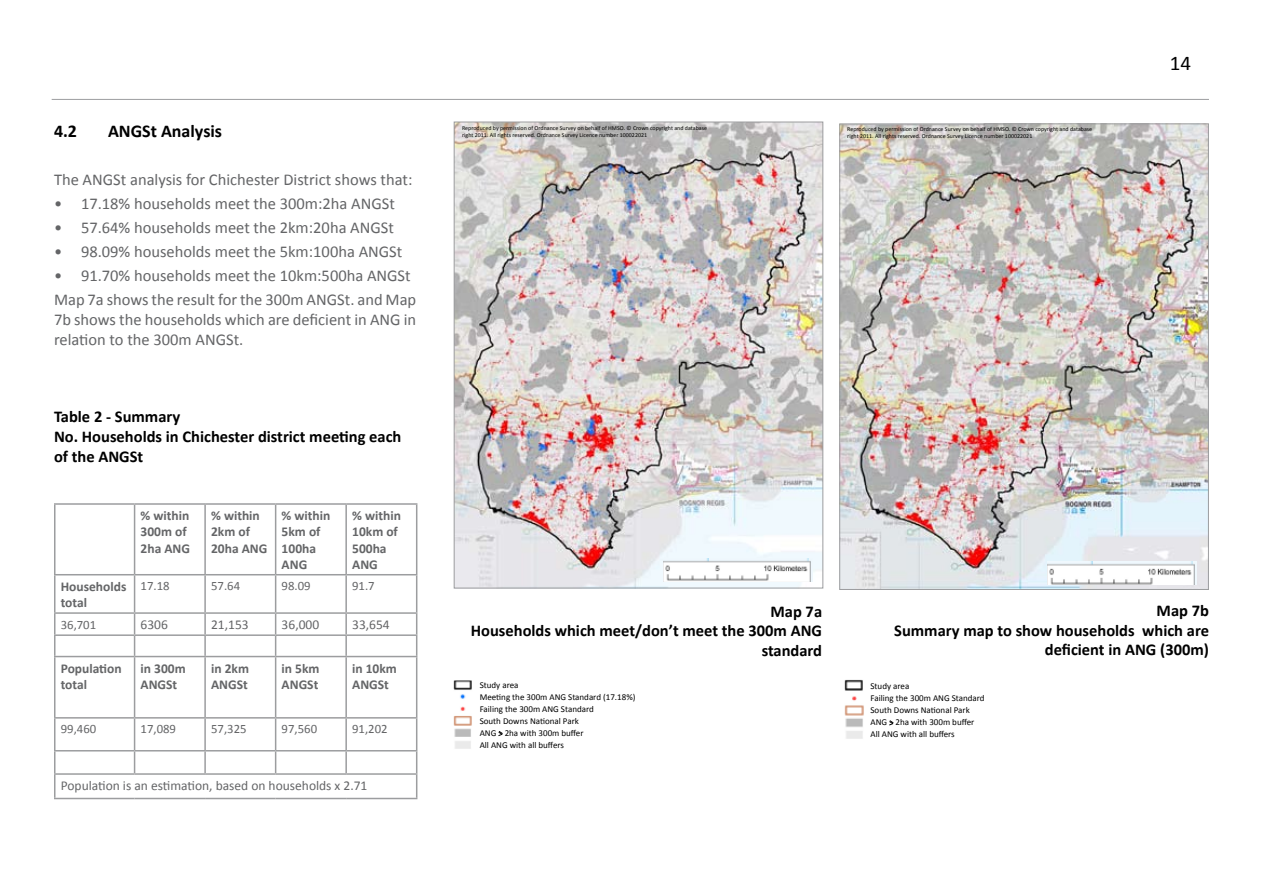
<style>
.page{position:relative;width:1263px;height:893px;background:#fff}
.page>*{position:absolute;margin:0;border:0;box-sizing:border-box;transform-origin:0 0}
.t1{font:21px "Calibri";color:#000}
.t2{font:700 18px "Calibri";color:#000}
.t3{font:16.5px/24px "Calibri";color:#646567}
.t4{font:700 16.5px/19.8px "Calibri";color:#000;text-align:right}
.t5{font:700 13.5px/16.2px "Calibri";color:#646567}
.t6{font:13.5px "Calibri";color:#646567}
.t7{font:12.75px "Calibri";color:#646567}
.t8{font:9px/12.1px "Calibri";color:#000}
.t9{font:6px/7.2px "Calibri";color:#000}
</style>
<div class="page">
<img style="left:841px;top:126px;width:365px;height:462px">
<img style="left:456px;top:124px;width:365px;height:462px">
<hr style="left:52px;top:99px;width:1157px;height:1px;background:#9c9d9f">
<img style="left:453px;top:682px;width:19px;height:67px">
<svg style="left:498px;top:731px;width:5px;height:5px"></svg>
<hr style="left:54px;top:575px;width:2px;height:37px;background:#9c9d9f">
<hr style="left:134px;top:575px;width:1px;height:37px;background:#9c9d9f">
<hr style="left:204px;top:575px;width:2px;height:37px;background:#9c9d9f">
<hr style="left:275px;top:575px;width:1px;height:37px;background:#9c9d9f">
<hr style="left:345px;top:575px;width:2px;height:37px;background:#9c9d9f">
<hr style="left:416px;top:575px;width:1px;height:37px;background:#9c9d9f">
<hr style="left:54px;top:612px;width:81px;height:2px;background:#9c9d9f">
<hr style="left:54px;top:614px;width:2px;height:20px;background:#9c9d9f">
<hr style="left:135px;top:612px;width:70px;height:2px;background:#9c9d9f">
<hr style="left:205px;top:612px;width:71px;height:2px;background:#9c9d9f">
<hr style="left:204px;top:614px;width:2px;height:20px;background:#9c9d9f">
<hr style="left:276px;top:612px;width:70px;height:2px;background:#9c9d9f">
<hr style="left:346px;top:612px;width:71px;height:2px;background:#9c9d9f">
<hr style="left:345px;top:614px;width:2px;height:20px;background:#9c9d9f">
<hr style="left:54px;top:634px;width:81px;height:2px;background:#9c9d9f">
<hr style="left:54px;top:636px;width:2px;height:20px;background:#9c9d9f">
<hr style="left:135px;top:634px;width:70px;height:2px;background:#9c9d9f">
<svg style="left:134px;top:614px;width:1px;height:42px"></svg>
<hr style="left:205px;top:634px;width:71px;height:2px;background:#9c9d9f">
<hr style="left:204px;top:636px;width:2px;height:20px;background:#9c9d9f">
<hr style="left:276px;top:634px;width:70px;height:2px;background:#9c9d9f">
<svg style="left:275px;top:614px;width:1px;height:42px"></svg>
<hr style="left:346px;top:634px;width:71px;height:2px;background:#9c9d9f">
<hr style="left:345px;top:636px;width:2px;height:20px;background:#9c9d9f">
<svg style="left:416px;top:614px;width:1px;height:42px"></svg>
<hr style="left:54px;top:656px;width:81px;height:1px;background:#9c9d9f">
<hr style="left:54px;top:657px;width:2px;height:60px;background:#9c9d9f">
<hr style="left:135px;top:656px;width:70px;height:1px;background:#9c9d9f">
<hr style="left:134px;top:657px;width:1px;height:60px;background:#9c9d9f">
<hr style="left:205px;top:656px;width:71px;height:1px;background:#9c9d9f">
<hr style="left:204px;top:657px;width:2px;height:60px;background:#9c9d9f">
<hr style="left:276px;top:656px;width:70px;height:1px;background:#9c9d9f">
<hr style="left:275px;top:657px;width:1px;height:60px;background:#9c9d9f">
<hr style="left:346px;top:656px;width:71px;height:1px;background:#9c9d9f">
<hr style="left:345px;top:657px;width:2px;height:60px;background:#9c9d9f">
<hr style="left:416px;top:657px;width:1px;height:60px;background:#9c9d9f">
<hr style="left:54px;top:717px;width:81px;height:2px;background:#9c9d9f">
<hr style="left:54px;top:719px;width:2px;height:31px;background:#9c9d9f">
<hr style="left:135px;top:717px;width:70px;height:2px;background:#9c9d9f">
<hr style="left:134px;top:719px;width:1px;height:31px;background:#9c9d9f">
<hr style="left:205px;top:717px;width:71px;height:2px;background:#9c9d9f">
<hr style="left:204px;top:719px;width:2px;height:31px;background:#9c9d9f">
<hr style="left:276px;top:717px;width:70px;height:2px;background:#9c9d9f">
<hr style="left:275px;top:719px;width:1px;height:31px;background:#9c9d9f">
<hr style="left:346px;top:717px;width:71px;height:2px;background:#9c9d9f">
<hr style="left:345px;top:719px;width:2px;height:31px;background:#9c9d9f">
<hr style="left:416px;top:719px;width:1px;height:31px;background:#9c9d9f">
<hr style="left:54px;top:750px;width:81px;height:1px;background:#9c9d9f">
<hr style="left:54px;top:751px;width:2px;height:22px;background:#9c9d9f">
<hr style="left:135px;top:750px;width:70px;height:1px;background:#9c9d9f">
<svg style="left:134px;top:751px;width:1px;height:22px"></svg>
<hr style="left:205px;top:750px;width:71px;height:1px;background:#9c9d9f">
<hr style="left:204px;top:751px;width:2px;height:22px;background:#9c9d9f">
<hr style="left:276px;top:750px;width:70px;height:1px;background:#9c9d9f">
<svg style="left:275px;top:751px;width:1px;height:22px"></svg>
<hr style="left:346px;top:750px;width:71px;height:1px;background:#9c9d9f">
<hr style="left:345px;top:751px;width:2px;height:22px;background:#9c9d9f">
<hr style="left:54px;top:773px;width:81px;height:2px;background:#9c9d9f">
<hr style="left:54px;top:775px;width:2px;height:23px;background:#9c9d9f">
<hr style="left:135px;top:773px;width:70px;height:2px;background:#9c9d9f">
<hr style="left:205px;top:773px;width:71px;height:2px;background:#9c9d9f">
<hr style="left:276px;top:773px;width:70px;height:2px;background:#9c9d9f">
<hr style="left:346px;top:773px;width:71px;height:2px;background:#9c9d9f">
<svg style="left:416px;top:751px;width:1px;height:47px"></svg>
<hr style="left:54px;top:798px;width:81px;height:1px;background:#9c9d9f">
<hr style="left:135px;top:798px;width:70px;height:1px;background:#9c9d9f">
<hr style="left:205px;top:798px;width:71px;height:1px;background:#9c9d9f">
<hr style="left:276px;top:798px;width:70px;height:1px;background:#9c9d9f">
<hr style="left:346px;top:798px;width:71px;height:1px;background:#9c9d9f">
<hr style="left:54px;top:503px;width:81px;height:2px;background:#9c9d9f">
<hr style="left:54px;top:505px;width:2px;height:69px;background:#9c9d9f">
<hr style="left:135px;top:503px;width:70px;height:2px;background:#9c9d9f">
<hr style="left:134px;top:505px;width:1px;height:69px;background:#9c9d9f">
<hr style="left:205px;top:503px;width:71px;height:2px;background:#9c9d9f">
<hr style="left:204px;top:505px;width:2px;height:69px;background:#9c9d9f">
<hr style="left:276px;top:503px;width:70px;height:2px;background:#9c9d9f">
<hr style="left:275px;top:505px;width:1px;height:69px;background:#9c9d9f">
<hr style="left:346px;top:503px;width:71px;height:2px;background:#9c9d9f">
<hr style="left:345px;top:505px;width:2px;height:69px;background:#9c9d9f">
<hr style="left:416px;top:505px;width:1px;height:69px;background:#9c9d9f">
<hr style="left:54px;top:574px;width:81px;height:1px;background:#9c9d9f">
<hr style="left:135px;top:574px;width:70px;height:1px;background:#9c9d9f">
<hr style="left:205px;top:574px;width:71px;height:1px;background:#9c9d9f">
<hr style="left:276px;top:574px;width:70px;height:1px;background:#9c9d9f">
<hr style="left:346px;top:574px;width:71px;height:1px;background:#9c9d9f">
<img style="left:844px;top:696px;width:20px;height:43px">
<svg style="left:889px;top:720px;width:5px;height:5px"></svg>
<svg style="left:844px;top:679px;width:19px;height:12px"></svg>
<img style="left:663px;top:558px;width:149px;height:23px">
<img style="left:1047px;top:562px;width:149px;height:23px">
<p class="t2" style="left:54px;top:120px;width:25px">4.2</p>
<p class="t2" style="left:108px;top:120px;width:116px">ANGSt Analysis</p>
<p class="t3" style="left:54px;top:167px;width:360px">The ANGSt analysis for Chichester District shows that:</p>
<p class="t3" style="left:54px;top:191px;width:342px">• 17.18% households meet the 300m:2ha ANGSt</p>
<p class="t3" style="left:54px;top:215px;width:341px">• 57.64% households meet the 2km:20ha ANGSt</p>
<p class="t3" style="left:54px;top:239px;width:350px">• 98.09% households meet the 5km:100ha ANGSt</p>
<p class="t3" style="left:54px;top:263px;width:364px">• 91.70% households meet the 10km:500ha ANGSt<br>Map 7a shows the result for the 300m ANGSt. and Map</p>
<p class="t3" style="left:54px;top:309px;width:364px;line-height:19.8px">7b shows the households which are deficient in ANG in relation to the 300m ANGSt.</p>
<p class="t4" style="left:54px;top:406px;width:349px;text-align:left">Table 2 - Summary<br>No. Households in Chichester district meeting each of the ANGSt</p>
<p class="t5" style="left:141px;top:507px;width:51px">% within<br>300m of<br>2ha ANG</p>
<p class="t5" style="left:211px;top:507px;width:58px">% within<br>2km of<br>20ha ANG</p>
<p class="t5" style="left:282px;top:507px;width:50px">% within<br>5km of<br>100ha<br>ANG</p>
<p class="t5" style="left:352px;top:507px;width:50px">% within<br>10km of<br>500ha<br>ANG</p>
<p class="t5" style="left:61px;top:578px;width:67px">Households total</p>
<p class="t7" style="left:141px;top:578px;width:31px">17.18</p>
<p class="t7" style="left:211px;top:578px;width:31px">57.64</p>
<p class="t7" style="left:282px;top:578px;width:31px">98.09</p>
<p class="t7" style="left:352px;top:578px;width:24px">91.7</p>
<p class="t7" style="left:61px;top:616px;width:37px">36,701</p>
<p class="t6" style="left:141px;top:616px;width:29px">6306</p>
<p class="t6" style="left:211px;top:616px;width:39px">21,153</p>
<p class="t6" style="left:282px;top:616px;width:39px">36,000</p>
<p class="t6" style="left:352px;top:616px;width:39px">33,654</p>
<p class="t5" style="left:61px;top:659px;width:62px">Population total</p>
<p class="t5" style="left:141px;top:659px;width:47px">in 300m<br>ANGSt</p>
<p class="t5" style="left:211px;top:659px;width:39px">in 2km<br>ANGSt</p>
<p class="t5" style="left:282px;top:659px;width:39px">in 5km<br>ANGSt</p>
<p class="t5" style="left:352px;top:659px;width:46px">in 10km<br>ANGSt</p>
<p class="t7" style="left:61px;top:721px;width:37px">99,460</p>
<p class="t7" style="left:141px;top:721px;width:37px">17,089</p>
<p class="t7" style="left:211px;top:721px;width:37px">57,325</p>
<p class="t7" style="left:282px;top:721px;width:37px">97,560</p>
<p class="t7" style="left:352px;top:721px;width:37px">91,202</p>
<p class="t6" style="left:61px;top:777px;width:308px">Population is an estimation, based on households x 2.71</p>
<p class="t9" style="left:462px;top:124px;width:246px">Reproduced by permission of Ordnance Survey on behalf of HMSO. © Crown copyright and database right 2011. All rights reserved. Ordnance Survey Licence number 100022021</p>
<p class="t9" style="left:847px;top:125px;width:246px">Reproduced by permission of Ordnance Survey on behalf of HMSO. © Crown copyright and database right 2011. All rights reserved. Ordnance Survey Licence number 100022021</p>
<p class="t1" style="left:1170px;top:50px;width:23px">14</p>
<p class="t4" style="left:471px;top:600px;width:353px">Map 7a<br>Households which meet/don’t meet the 300m ANG standard</p>
<p class="t4" style="left:894px;top:600px;width:316px">Map 7b<br>Summary map to show households which are deficient in ANG (300m)</p>
<p class="t8" style="left:480px;top:678px;width:157px">Study area<br>Meeting the 300m ANG Standard (17.18%)<br>Failing the 300m ANG Standard<br>South Downs National Park<br>ANG 2ha with 300m buffer<br>All ANG with all buffers</p>
<p class="t8" style="left:870px;top:679px;width:116px">Study area<br>Failing the 300m ANG Standard<br>South Downs National Park<br>ANG 2ha with 300m buffer<br>All ANG with all buffers</p>
</div>
